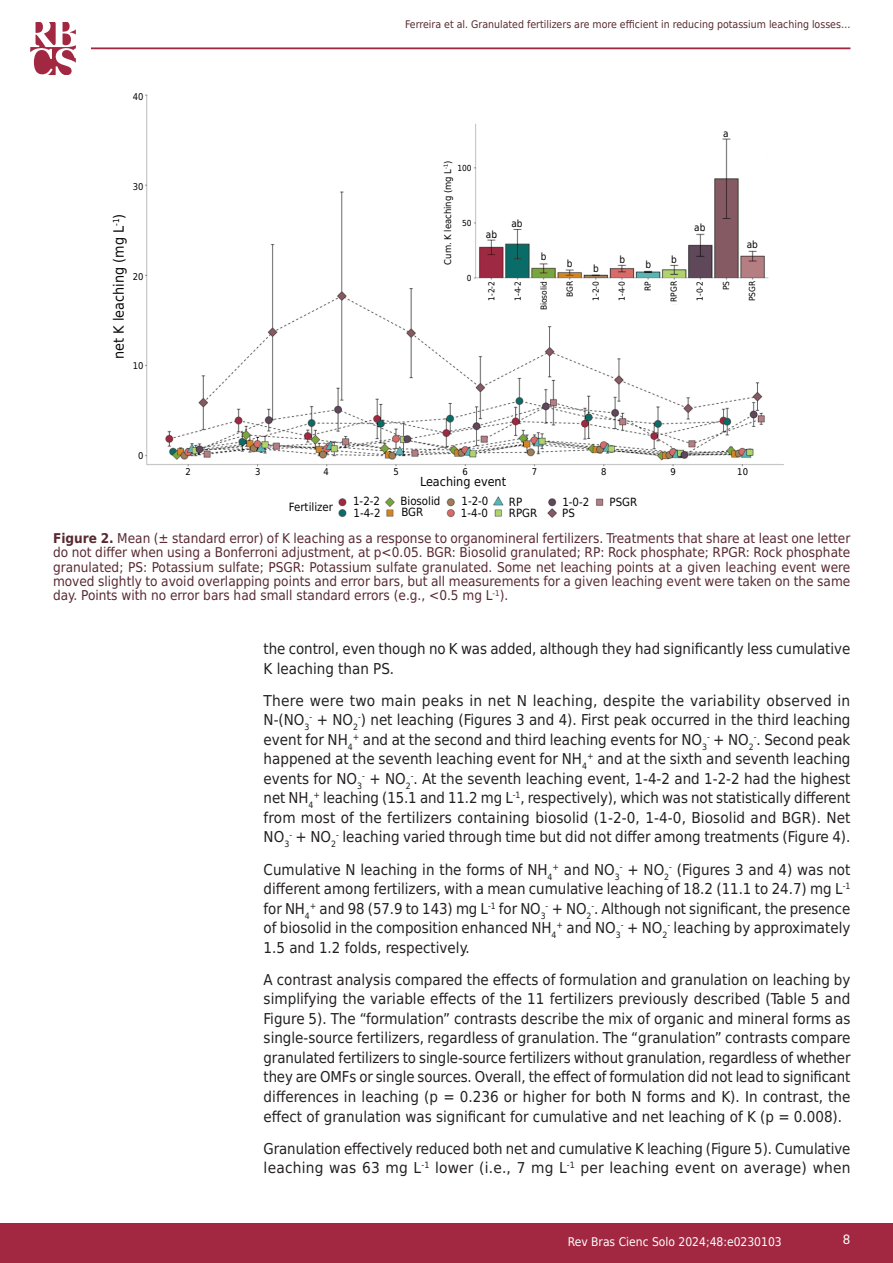
<style>
.page{position:relative;width:893px;height:1263px;background:#fff}
.page>*{position:absolute;margin:0;border:0;box-sizing:border-box;transform-origin:0 0}
.Texto__EN{font:15px/19.5px "DejaVu Sans Condensed";color:#231f20;text-align:justify}
.t1{font:14.25px "DejaVu Sans Condensed";color:#070707}
.Tabela_Figura_Título{font:13.5px/14.2px "DejaVu Sans Condensed";color:#582931;text-align:justify}
.t2{font:13.5px "Akkurat Pro";color:#fff}
.t3{font:12.45px "DejaVu Sans Condensed";color:#070707}
.t4{font:12px "DejaVu Sans Condensed";color:#fff}
.t5{font:11.4px/11.4px "DejaVu Sans Condensed";color:#050505}
.t6{font:10.5px "DejaVu Sans Condensed";color:#582931}
.t7{font:9.9px "DejaVu Sans Condensed";color:#000}
.t8{font:9.3px "DejaVu Sans Condensed";color:#000}
.t9{font:9.3px "DejaVu Sans Condensed";color:#070707}
.t10{font:8.4px "DejaVu Sans Condensed";color:#000}
.s1{font-weight:700}
</style>
<div class="page">
<div style="left:0;top:1223px;width:893px;height:40px;background:#a22842"></div>
<hr style="left:91px;top:47px;width:759px;height:2px;background:#a22842">
<svg style="left:30px;top:22px;width:46px;height:52px"></svg>
<img style="left:145px;top:94px;width:639px;height:424px">
<div style="left:353px;top:506px;width:31px;height:13px;background:#fff"></div>
<div style="left:559px;top:508px;width:22px;height:11px;background:#fff"></div>
<p class="t9" style="left:133px;top:89px;width:12px">40</p>
<p class="t9" style="left:133px;top:179px;width:12px">30</p>
<p class="t1" style="left:107px;top:359px;width:146px;rotate:-90deg">net K leaching (mg L<sup>-1</sup>)</p>
<p class="t9" style="left:133px;top:269px;width:12px">20</p>
<p class="t9" style="left:133px;top:358px;width:12px">10</p>
<p class="t9" style="left:138px;top:448px;width:7px">0</p>
<p class="t6" style="left:405px;top:16px;width:447px">Ferreira et al. Granulated fertilizers are more efficient in reducing potassium leaching losses…</p>
<p class="t8" style="left:440px;top:265px;width:105px;rotate:-90deg">Cum. K leaching (mg L<sup>-1</sup>)</p>
<p class="t10" style="left:457px;top:161px;width:16px">100</p>
<p class="t10" style="left:462px;top:216px;width:11px">50</p>
<p class="t10" style="left:467px;top:271px;width:6px">0</p>
<p class="t7" style="left:723px;top:125px;width:7px">a</p>
<p class="t7" style="left:486px;top:226px;width:13px">ab</p>
<p class="t7" style="left:511px;top:215px;width:13px">ab</p>
<p class="t7" style="left:541px;top:248px;width:7px">b</p>
<p class="t7" style="left:567px;top:255px;width:7px">b</p>
<p class="t7" style="left:593px;top:260px;width:7px">b</p>
<p class="t7" style="left:619px;top:251px;width:7px">b</p>
<p class="t7" style="left:645px;top:256px;width:7px">b</p>
<p class="t7" style="left:671px;top:251px;width:7px">b</p>
<p class="t7" style="left:694px;top:220px;width:13px">ab</p>
<p class="t7" style="left:747px;top:236px;width:13px">ab</p>
<p class="t10" style="left:485px;top:301px;width:21px;rotate:-90deg">1-2-2</p>
<p class="t10" style="left:511px;top:301px;width:21px;rotate:-90deg">1-4-2</p>
<p class="t10" style="left:537px;top:310px;width:31px;rotate:-90deg">Biosolid</p>
<p class="t10" style="left:563px;top:297px;width:18px;rotate:-90deg">BGR</p>
<p class="t10" style="left:589px;top:301px;width:21px;rotate:-90deg">1-2-0</p>
<p class="t10" style="left:615px;top:301px;width:21px;rotate:-90deg">1-4-0</p>
<p class="t10" style="left:641px;top:291px;width:11px;rotate:-90deg">RP</p>
<p class="t10" style="left:667px;top:302px;width:22px;rotate:-90deg">RPGR</p>
<p class="t10" style="left:693px;top:301px;width:21px;rotate:-90deg">1-0-2</p>
<p class="t10" style="left:719px;top:290px;width:11px;rotate:-90deg">PS</p>
<p class="t10" style="left:745px;top:301px;width:22px;rotate:-90deg">PSGR</p>
<p class="t8" style="left:185px;top:464px;width:7px">2</p>
<p class="t8" style="left:255px;top:464px;width:7px">3</p>
<p class="t8" style="left:323px;top:464px;width:7px">4</p>
<p class="t8" style="left:394px;top:464px;width:7px">5</p>
<p class="t8" style="left:463px;top:464px;width:7px">6</p>
<p class="t8" style="left:532px;top:464px;width:7px">7</p>
<p class="t8" style="left:601px;top:464px;width:7px">8</p>
<p class="t8" style="left:671px;top:464px;width:7px">9</p>
<p class="t8" style="left:737px;top:464px;width:12px">10</p>
<p class="t3" style="left:420px;top:472px;width:88px">Leaching event</p>
<p class="t5" style="left:289px;top:501px;width:46px">Fertilizer</p>
<p class="t5" style="left:353px;top:495px;width:29px">1-2-2<br>1-4-2</p>
<p class="t5" style="left:400px;top:495px;width:41px">Biosolid<br>BGR</p>
<p class="t5" style="left:461px;top:495px;width:29px;line-height:12.1px">1-2-0<br>1-4-0</p>
<p class="t5" style="left:509px;top:496px;width:30px">RP<br>RPGR</p>
<p class="t5" style="left:562px;top:496px;width:29px;line-height:10.5px">1-0-2<br>PS</p>
<p class="t5" style="left:610px;top:496px;width:29px">PSGR</p>
<p class="Tabela_Figura_Título" style="left:53px;top:531px;width:799px"><span class="s1">Figure 2.</span> Mean (± standard error) of K leaching as a response to organomineral fertilizers. Treatments that share at least one letter do not differ when using a Bonferroni adjustment, at p&lt;0.05. BGR: Biosolid granulated; RP: Rock phosphate; RPGR: Rock phosphate granulated; PS: Potassium sulfate; PSGR: Potassium sulfate granulated. Some net leaching points at a given leaching event were moved slightly to avoid overlapping points and error bars, but all measurements for a given leaching event were taken on the same day. Points with no error bars had small standard errors (e.g., &lt;0.5 mg L<sup>-1</sup>).</p>
<p class="Texto__EN" style="left:264px;top:639px;width:588px">the control, even though no K was added, although they had significantly less cumulative<br>K leaching than PS.</p>
<p class="Texto__EN" style="left:264px;top:690px;width:588px">There were two main peaks in net N leaching, despite the variability observed in N-(NO<sub>3</sub><sup>-</sup> + NO<sub>2</sub><sup>-</sup>) net leaching (Figures 3 and 4). First peak occurred in the third leaching event for NH<sub>4</sub><sup>+</sup> and at the second and third leaching events for NO<sub>3</sub><sup>-</sup> + NO<sub>2</sub><sup>-</sup>. Second peak happened at the seventh leaching event for NH<sub>4</sub><sup>+</sup> and at the sixth and seventh leaching events for NO<sub>3</sub><sup>-</sup> + NO<sub>2</sub><sup>-</sup>. At the seventh leaching event, 1-4-2 and 1-2-2 had the highest net NH<sub>4</sub><sup>+</sup> leaching (15.1 and 11.2 mg L<sup>-1</sup>, respectively), which was not statistically different from most of the fertilizers containing biosolid (1-2-0, 1-4-0, Biosolid and BGR). Net NO<sub>3</sub><sup>-</sup> + NO<sub>2</sub><sup>-</sup> leaching varied through time but did not differ among treatments (Figure 4).</p>
<p class="Texto__EN" style="left:264px;top:859px;width:588px">Cumulative N leaching in the forms of NH<sub>4</sub><sup>+</sup> and NO<sub>3</sub><sup>-</sup> + NO<sub>2</sub><sup>-</sup> (Figures 3 and 4) was not different among fertilizers, with a mean cumulative leaching of 18.2 (11.1 to 24.7) mg L<sup>-1 </sup>for NH<sub>4</sub><sup>+</sup> and 98 (57.9 to 143) mg L<sup>-1</sup> for NO<sub>3</sub><sup>-</sup> + NO<sub>2</sub><sup>-</sup>. Although not significant, the presence of biosolid in the composition enhanced NH<sub>4</sub><sup>+</sup> and NO<sub>3</sub><sup>-</sup> + NO<sub>2</sub><sup>-</sup> leaching by approximately 1.5 and 1.2 folds, respectively.</p>
<p class="Texto__EN" style="left:264px;top:969px;width:588px">A contrast analysis compared the effects of formulation and granulation on leaching by simplifying the variable effects of the 11 fertilizers previously described (Table 5 and Figure 5). The “formulation” contrasts describe the mix of organic and mineral forms as single-source fertilizers, regardless of granulation. The “granulation” contrasts compare granulated fertilizers to single-source fertilizers without granulation, regardless of whether they are OMFs or single sources. Overall, the effect of formulation did not lead to significant differences in leaching (p = 0.236 or higher for both N forms and K). In contrast, the effect of granulation was significant for cumulative and net leaching of K (p = 0.008).</p>
<p class="Texto__EN" style="left:264px;top:1138px;width:588px">Granulation effectively reduced both net and cumulative K leaching (Figure 5). Cumulative leaching was 63 mg L<sup>-1</sup> lower (i.e., 7 mg L<sup>-1</sup> per leaching event on average) when</p>
<p class="t4" style="left:568px;top:1231px;width:215px">Rev Bras Cienc Solo 2024;48:e0230103</p>
<p class="t2" style="left:843px;top:1231px;width:9px">8</p>
</div>
